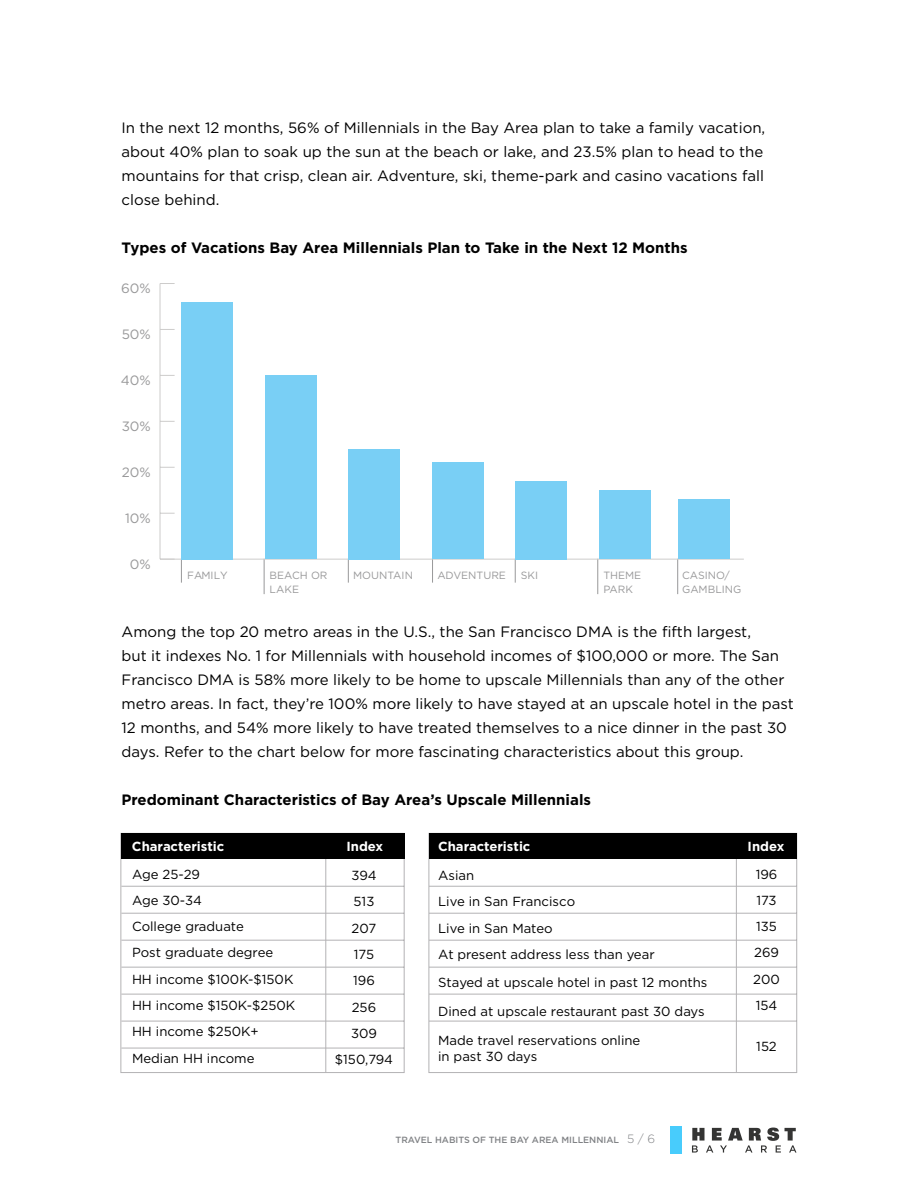
<style>
.page{position:relative;width:918px;height:1188px;background:#fff}
.page>*{position:absolute;margin:0;border:0;box-sizing:border-box;transform-origin:0 0}
.t1{font:15px/24px "Gotham";color:#000}
.t2{font:700 15px "Gotham";color:#000}
.t3{font:13.5px "Gotham";color:#989899}
.t4{font:13.2px/26.2px "Gotham";color:#000}
.t5{font:700 13.2px "Gotham";color:#fff}
.t6{font:10.5px/13.5px "Gotham";color:#989899}
.t7{font:500 9px "Gotham";color:#808285}
.s1{font-weight:300;font-size:12px}
</style>
<div class="page">
<svg style="left:692px;top:1128px;width:104px;height:25px"></svg>
<div style="left:670px;top:1126px;width:12px;height:28px;background:#48ccfc"></div>
<svg style="left:181px;top:560px;width:1px;height:23px"></svg>
<hr style="left:264px;top:559px;width:1px;height:35px;background:#989899">
<svg style="left:348px;top:560px;width:1px;height:23px"></svg>
<hr style="left:677px;top:559px;width:1px;height:35px;background:#989899">
<svg style="left:432px;top:560px;width:1px;height:23px"></svg>
<svg style="left:515px;top:560px;width:1px;height:23px"></svg>
<hr style="left:598px;top:559px;width:1px;height:35px;background:#989899">
<hr style="left:160px;top:559px;width:584px;height:1px;background:#cdcccb">
<hr style="left:160px;top:284px;width:1px;height:275px;background:#cdcccb">
<svg style="left:161px;top:513px;width:14px;height:1px"></svg>
<svg style="left:161px;top:467px;width:14px;height:1px"></svg>
<svg style="left:161px;top:421px;width:14px;height:1px"></svg>
<svg style="left:161px;top:375px;width:14px;height:1px"></svg>
<svg style="left:161px;top:329px;width:14px;height:1px"></svg>
<svg style="left:160px;top:283px;width:15px;height:1px"></svg>
<div style="left:181px;top:302px;width:52px;height:257px;background:#79cff5"></div>
<div style="left:265px;top:375px;width:52px;height:184px;background:#79cff5"></div>
<div style="left:348px;top:449px;width:52px;height:110px;background:#79cff5"></div>
<div style="left:432px;top:463px;width:52px;height:96px;background:#79cff5"></div>
<div style="left:515px;top:481px;width:52px;height:78px;background:#79cff5"></div>
<div style="left:599px;top:490px;width:51px;height:69px;background:#79cff5"></div>
<div style="left:678px;top:499px;width:52px;height:60px;background:#79cff5"></div>
<svg style="left:121px;top:833px;width:676px;height:240px"></svg>
<div style="left:121px;top:833px;width:283px;height:26px;background:#000"></div>
<div style="left:429px;top:833px;width:368px;height:26px;background:#000"></div>
<p class="t1" style="left:122px;top:116px;width:645px">In the next 12 months, 56% of Millennials in the Bay Area plan to take a family vacation, about 40% plan to soak up the sun at the beach or lake, and 23.5% plan to head to the mountains for that crisp, clean air. Adventure, ski, theme-park and casino vacations fall close behind.</p>
<p class="t2" style="left:122px;top:238px;width:568px">Types of Vacations Bay Area Millennials Plan to Take in the Next 12 Months</p>
<p class="t3" style="left:121px;top:280px;width:31px">60%</p>
<p class="t3" style="left:122px;top:326px;width:31px">50%</p>
<p class="t3" style="left:121px;top:372px;width:31px">40%</p>
<p class="t3" style="left:122px;top:418px;width:31px">30%</p>
<p class="t3" style="left:122px;top:464px;width:30px">20%</p>
<p class="t3" style="left:125px;top:509px;width:27px">10%</p>
<p class="t3" style="left:130px;top:555px;width:22px">0%</p>
<p class="t6" style="left:187px;top:568px;width:42px">FAMILY</p>
<p class="t6" style="left:603px;top:568px;width:39px">THEME<br>PARK</p>
<p class="t6" style="left:682px;top:568px;width:61px">CASINO/<br>GAMBLING</p>
<p class="t6" style="left:270px;top:568px;width:59px">BEACH OR</p>
<p class="t6" style="left:353px;top:568px;width:61px">MOUNTAIN</p>
<p class="t6" style="left:437px;top:568px;width:70px">ADVENTURE</p>
<p class="t6" style="left:521px;top:568px;width:19px">SKI</p>
<p class="t6" style="left:270px;top:582px;width:31px">LAKE</p>
<p class="t1" style="left:122px;top:620px;width:674px">Among the top 20 metro areas in the U.S., the San Francisco DMA is the fifth largest,<br>but it indexes No. 1 for Millennials with household incomes of $100,000 or more. The San Francisco DMA is 58% more likely to be home to upscale Millennials than any of the other metro areas. In fact, they’re 100% more likely to have stayed at an upscale hotel in the past 12 months, and 54% more likely to have treated themselves to a nice dinner in the past 30 days. Refer to the chart below for more fascinating characteristics about this group.</p>
<p class="t2" style="left:122px;top:790px;width:471px">Predominant Characteristics of Bay Area’s Upscale Millennials</p>
<p class="t5" style="left:132px;top:837px;width:94px">Characteristic</p>
<p class="t5" style="left:347px;top:837px;width:38px">Index</p>
<p class="t5" style="left:438px;top:837px;width:94px">Characteristic</p>
<p class="t5" style="left:748px;top:837px;width:38px">Index</p>
<p class="t4" style="left:753px;top:861px;width:28px">196<br>173<br>135<br>269<br>200<br>154</p>
<p class="t4" style="left:756px;top:1033px;width:22px">152</p>
<p class="t4" style="left:132px;top:861px;width:165px">Age 25-29<br>Age 30-34<br>College graduate<br>Post graduate degree<br>HH income $100K-$150K<br>HH income $150K-$250K<br>HH income $250K+<br>Median HH income</p>
<p class="t4" style="left:438px;top:862px;width:218px">Asian<br>Live in San Francisco<br>Live in San Mateo<br>At present address less than year</p>
<p class="t4" style="left:335px;top:862px;width:60px;text-align:center">394<br>513<br>207<br>175<br>196<br>256<br>309 $150,794</p>
<p class="t4" style="left:438px;top:969px;width:271px">Stayed at upscale hotel in past 12 months</p>
<p class="t4" style="left:438px;top:998px;width:268px">Dined at upscale restaurant past 30 days</p>
<p class="t4" style="left:438px;top:1032px;width:204px;line-height:16px">Made travel reservations online in past 30 days</p>
<p class="t7" style="left:396px;top:1134px;width:261px">TRAVEL HABITS OF THE BAY AREA MILLENNIAL <span class="s1">5 / 6</span></p>
</div>
